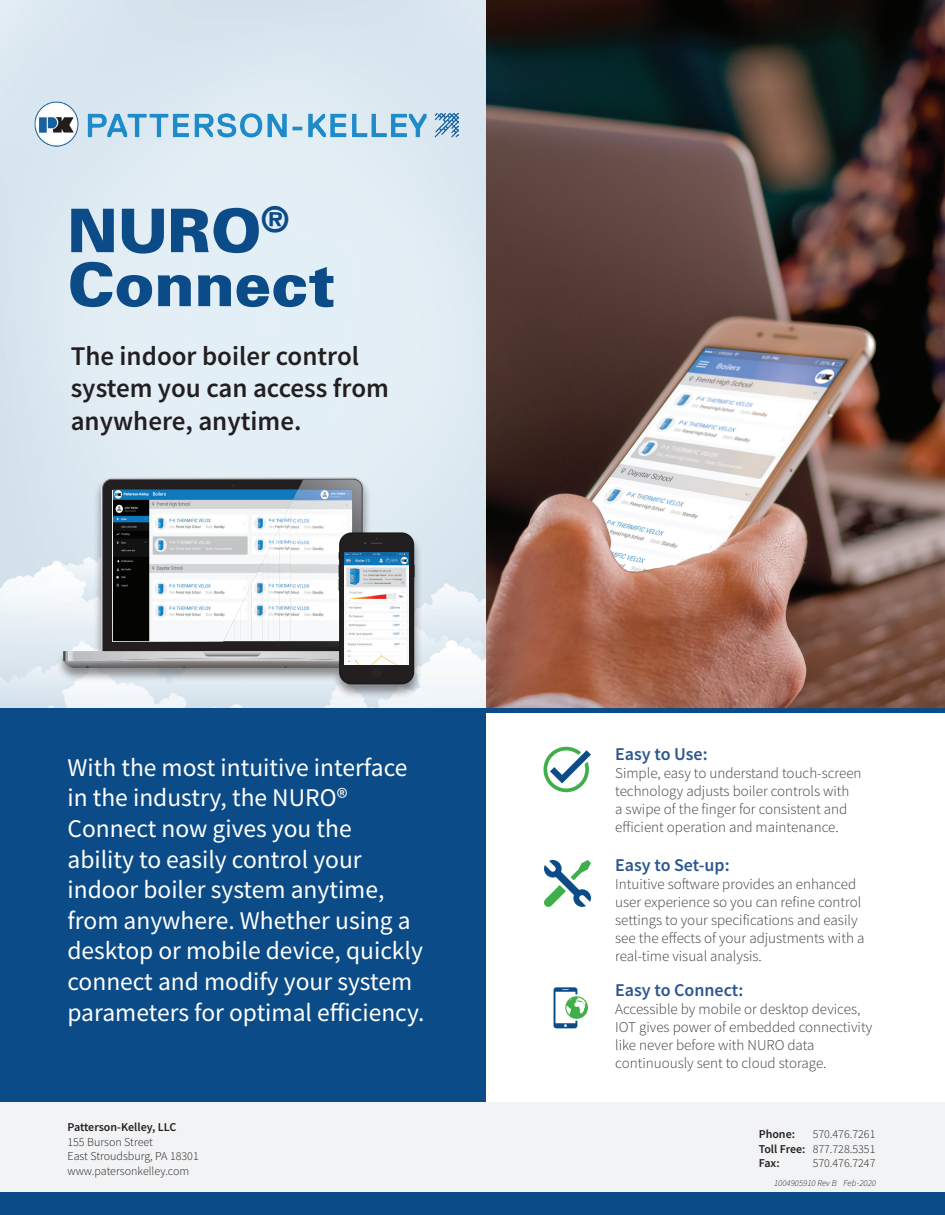
<style>
.page{position:relative;width:945px;height:1215px;background:#fff}
.page>*{position:absolute;margin:0;border:0;box-sizing:border-box;transform-origin:0 0}
.t1{font:900 60px/54px "Univers";color:#0b4b87}
.t2{font:600 27px/32.4px "Source Sans Pro";color:#231f20}
.t3{font:25.5px/30.6px "Source Sans Pro";color:#fff}
.t4{font:600 18px "Source Sans Pro";color:#2b578f}
.t5{font:300 15px/18px "Source Sans Pro";color:#3e3e3f}
.t6{font:300 12px/14.4px "Source Sans Pro";color:#231f20}
.t7{font:600 12px "Source Sans Pro";color:#231f20}
.t8{font:italic 300 9px "Source Sans Pro";color:#231f20}
.s1{font-weight:600}
</style>
<div class="page">
<img style="left:486px;top:0;width:459px;height:708px">
<img style="left:0;top:0;width:486px;height:708px">
<div style="left:0;top:712px;width:486px;height:503px;background:#0b4b87"></div>
<hr style="left:0;top:708px;width:945px;height:4px;background:#0b4b87">
<svg style="left:543px;top:747px;width:48px;height:45px"></svg>
<svg style="left:544px;top:860px;width:47px;height:47px"></svg>
<svg style="left:554px;top:987px;width:34px;height:41px"></svg>
<div style="left:55px;top:476px;width:368px;height:224px;background:#231f20;opacity:.5"></div>
<svg style="left:63px;top:478px;width:352px;height:206px"></svg>
<img style="left:345px;top:552px;width:63px;height:113px">
<div style="left:0;top:1102px;width:945px;height:113px;background:#f2f3f4"></div>
<div style="left:0;top:1192px;width:945px;height:23px;background:#0b4b87"></div>
<img style="left:34px;top:102px;width:424px;height:44px">
<p class="t1" style="left:68px;top:201px;width:269px">NURO<sup>®<br></sup>Connect</p>
<p class="t2" style="left:71px;top:340px;width:320px">The indoor boiler control system you can access from anywhere, anytime.</p>
<p class="t3" style="left:68px;top:752px;width:358px">With the most intuitive interface in the industry, the NURO®<br>Connect now gives you the ability to easily control your indoor boiler system anytime, from anywhere. Whether using a desktop or mobile device, quickly connect and modify your system parameters for optimal efficiency.</p>
<p class="t4" style="left:615px;top:742px;width:94px">Easy to Use:</p>
<p class="t5" style="left:615px;top:764px;width:248px">Simple, easy to understand touch-screen technology adjusts boiler controls with<br>a swipe of the finger for consistent and efficient operation and maintenance.</p>
<p class="t4" style="left:615px;top:853px;width:116px">Easy to Set-up:</p>
<p class="t5" style="left:615px;top:875px;width:251px">Intuitive software provides an enhanced user experience so you can refine control settings to your specifications and easily see the effects of your adjustments with a real-time visual analysis.</p>
<p class="t4" style="left:615px;top:979px;width:130px">Easy to Connect:</p>
<p class="t5" style="left:615px;top:1000px;width:259px">Accessible by mobile or desktop devices, IOT gives power of embedded connectivity like never before with NURO data continuously sent to cloud storage.</p>
<p class="t6" style="left:68px;top:1120px;width:133px"><span class="s1">Patterson-Kelley, LLC<br></span>155 Burson Street<br>East Stroudsburg, PA 18301 www.patersonkelley.com</p>
<p class="t7" style="left:759px;top:1126px;width:38px">Phone:</p>
<p class="t6" style="left:813px;top:1127px;width:64px">570.476.7261</p>
<p class="t6" style="left:759px;top:1141px;width:118px"><span class="s1">Toll Free:</span> 877.728.5351</p>
<p class="t7" style="left:759px;top:1155px;width:22px">Fax:</p>
<p class="t6" style="left:813px;top:1156px;width:64px">570.476.7247</p>
<p class="t8" style="left:774px;top:1178px;width:103px">1004905910 Rev B Feb-2020</p>
</div>
